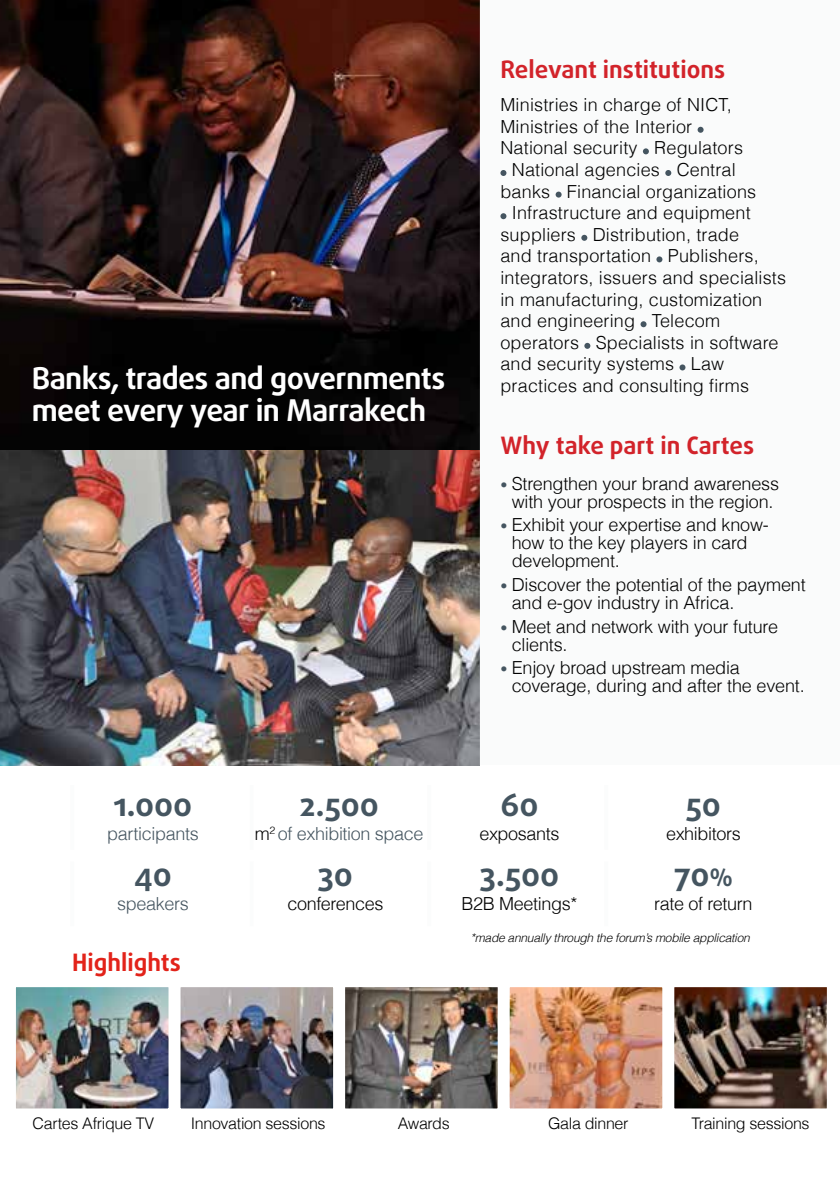
<style>
.page{position:relative;width:840px;height:1191px;background:#fff}
.page>*{position:absolute;margin:0;border:0;box-sizing:border-box;transform-origin:0 0}
.t1{font:700 32px "Daxline Pro";color:#455560}
.t2{font:700 30px/32px "Daxline Pro";letter-spacing:-.02em;color:#fff}
.t3{font:700 24px "Daxline Pro";color:#d2232a}
.t4{font:700 24px "Daxline Pro";color:#e2231a}
.t5{font:300 18px "Helvetica";letter-spacing:.01em;color:#000}
.t6{font:300 18px/18px "Helvetica";letter-spacing:-.01em;color:#000}
.t7{font:300 18px "Helvetica";letter-spacing:-.02em;color:#000}
.t8{font:300 18px "Helvetica";letter-spacing:-.02em;color:#455560}
.t9{font:300 16px "Helvetica";letter-spacing:-.02em;color:#000}
.t10{font:italic 300 12px "Helvetica";letter-spacing:-.02em;color:#000}
.s1{font-size:14px;color:#455560}
.s2{color:#000}
.s3{font-size:24px}
</style>
<div class="page">
<img style="left:0;top:0;width:478px;height:450px">
<img style="left:17px;top:988px;width:150px;height:119px">
<div style="left:10px;top:981px;width:164px;height:133px;border:6px solid #fff"></div>
<img style="left:346px;top:988px;width:150px;height:119px">
<div style="left:339px;top:981px;width:164px;height:133px;border:6px solid #fff"></div>
<img style="left:181px;top:988px;width:151px;height:119px">
<div style="left:174px;top:981px;width:165px;height:133px;border:6px solid #fff"></div>
<img style="left:510px;top:988px;width:151px;height:119px">
<div style="left:503px;top:981px;width:165px;height:133px;border:6px solid #fff"></div>
<img style="left:675px;top:988px;width:150px;height:119px">
<div style="left:668px;top:981px;width:164px;height:133px;border:6px solid #fff"></div>
<hr style="left:70px;top:785px;width:4px;height:64px;background:#fbfcfc">
<hr style="left:70px;top:861px;width:4px;height:65px;background:#fbfcfc">
<hr style="left:249px;top:785px;width:4px;height:64px;background:#fbfcfc">
<hr style="left:249px;top:861px;width:4px;height:65px;background:#fbfcfc">
<hr style="left:427px;top:785px;width:4px;height:64px;background:#fbfcfc">
<hr style="left:427px;top:861px;width:4px;height:65px;background:#fbfcfc">
<hr style="left:604px;top:785px;width:4px;height:64px;background:#fbfcfc">
<hr style="left:604px;top:861px;width:4px;height:65px;background:#fbfcfc">
<img style="left:0;top:450px;width:478px;height:315px">
<div style="left:478px;top:0;width:361px;height:765px;background:#fafbfb"></div>
<svg style="left:697px;top:127px;width:6px;height:6px"></svg>
<svg style="left:642px;top:148px;width:6px;height:6px"></svg>
<svg style="left:500px;top:170px;width:6px;height:6px"></svg>
<svg style="left:665px;top:170px;width:6px;height:6px"></svg>
<svg style="left:555px;top:192px;width:6px;height:6px"></svg>
<svg style="left:500px;top:213px;width:6px;height:6px"></svg>
<svg style="left:581px;top:235px;width:6px;height:6px"></svg>
<svg style="left:656px;top:256px;width:6px;height:6px"></svg>
<svg style="left:640px;top:321px;width:6px;height:6px"></svg>
<svg style="left:584px;top:343px;width:6px;height:6px"></svg>
<svg style="left:679px;top:364px;width:6px;height:6px"></svg>
<h2 class="t2" style="left:32px;top:362px;width:415px">Banks, trades and governments meet every year in Marrakech</h2>
<h3 class="t3" style="left:500px;top:54px;width:226px">Relevant institutions</h3>
<p class="t5" style="left:500px;top:90px;width:233px">Ministries in charge of NICT,</p>
<p class="t5" style="left:500px;top:112px;width:193px">Ministries of the Interior</p>
<p class="t5" style="left:500px;top:133px;width:244px">National security Regulators</p>
<p class="t5" style="left:511px;top:155px;width:225px">National agencies Central</p>
<p class="t5" style="left:500px;top:177px;width:257px">banks Financial organizations</p>
<p class="t5" style="left:511px;top:198px;width:240px">Infrastructure and equipment</p>
<p class="t5" style="left:500px;top:220px;width:240px">suppliers Distribution, trade</p>
<p class="t5" style="left:500px;top:241px;width:259px">and transportation Publishers,</p>
<p class="t5" style="left:500px;top:263px;width:287px">integrators, issuers and specialists</p>
<p class="t5" style="left:500px;top:285px;width:263px">in manufacturing, customization</p>
<p class="t5" style="left:500px;top:306px;width:221px">and engineering Telecom</p>
<p class="t5" style="left:500px;top:328px;width:279px">operators Specialists in software</p>
<p class="t5" style="left:500px;top:349px;width:225px">and security systems Law</p>
<p class="t5" style="left:500px;top:371px;width:250px">practices and consulting firms</p>
<h3 class="t3" style="left:500px;top:429px;width:255px">Why take part in Cartes</h3>
<p class="t6" style="left:500px;top:473px;width:280px;text-align:center"><span class="s1">•</span> Strengthen your brand awareness with your prospects in the region.</p>
<p class="t6" style="left:511px;top:515px;width:258px;text-indent:-11px"><span class="s1">•</span> Exhibit your expertise and know&shy;how to the key players in card development.</p>
<p class="t6" style="left:511px;top:574px;width:295px;text-indent:-11px"><span class="s1">•</span> Discover the potential of the payment and e-gov industry in Africa.</p>
<p class="t6" style="left:511px;top:616px;width:268px;text-indent:-11px"><span class="s1">•</span> Meet and network with your future clients.</p>
<p class="t6" style="left:511px;top:658px;width:294px;text-indent:-11px"><span class="s1">•</span> Enjoy broad upstream media coverage, during and after the event.</p>
<h1 class="t1" style="left:114px;top:782px;width:80px">1.000</h1>
<p class="t8" style="left:107px;top:818px;width:93px">participants</p>
<h1 class="t1" style="left:134px;top:853px;width:40px">40</h1>
<p class="t8" style="left:117px;top:889px;width:73px">speakers</p>
<h3 class="t4" style="left:72px;top:946px;width:110px">Highlights</h3>
<h1 class="t1" style="left:299px;top:782px;width:81px">2.500</h1>
<p class="t8" style="left:255px;top:818px;width:170px"><span class="s2">m</span><sup>2</sup> of exhibition space</p>
<h1 class="t1" style="left:318px;top:853px;width:37px">30</h1>
<p class="t7" style="left:287px;top:889px;width:98px">conferences</p>
<h1 class="t1" style="left:500px;top:782px;width:40px">60</h1>
<p class="t7" style="left:479px;top:818px;width:82px">exposants</p>
<h1 class="t1" style="left:479px;top:853px;width:81px">3.500</h1>
<p class="t7" style="left:461px;top:889px;width:117px">B2B Meetings*</p>
<h1 class="t1" style="left:685px;top:782px;width:37px">50</h1>
<p class="t7" style="left:665px;top:818px;width:76px">exhibitors</p>
<h1 class="t1" style="left:673px;top:853px;width:61px">70<span class="s3">%</span></h1>
<p class="t7" style="left:653px;top:889px;width:100px">rate of return</p>
<p class="t10" style="left:470px;top:928px;width:281px">*made annually through the forum’s mobile application</p>
<p class="t9" style="left:33px;top:1110px;width:123px">Cartes Afrique TV</p>
<p class="t9" style="left:191px;top:1110px;width:136px">Innovation sessions</p>
<p class="t9" style="left:397px;top:1110px;width:54px">Awards</p>
<p class="t9" style="left:547px;top:1110px;width:82px">Gala dinner</p>
<p class="t9" style="left:691px;top:1110px;width:119px">Training sessions</p>
</div>
